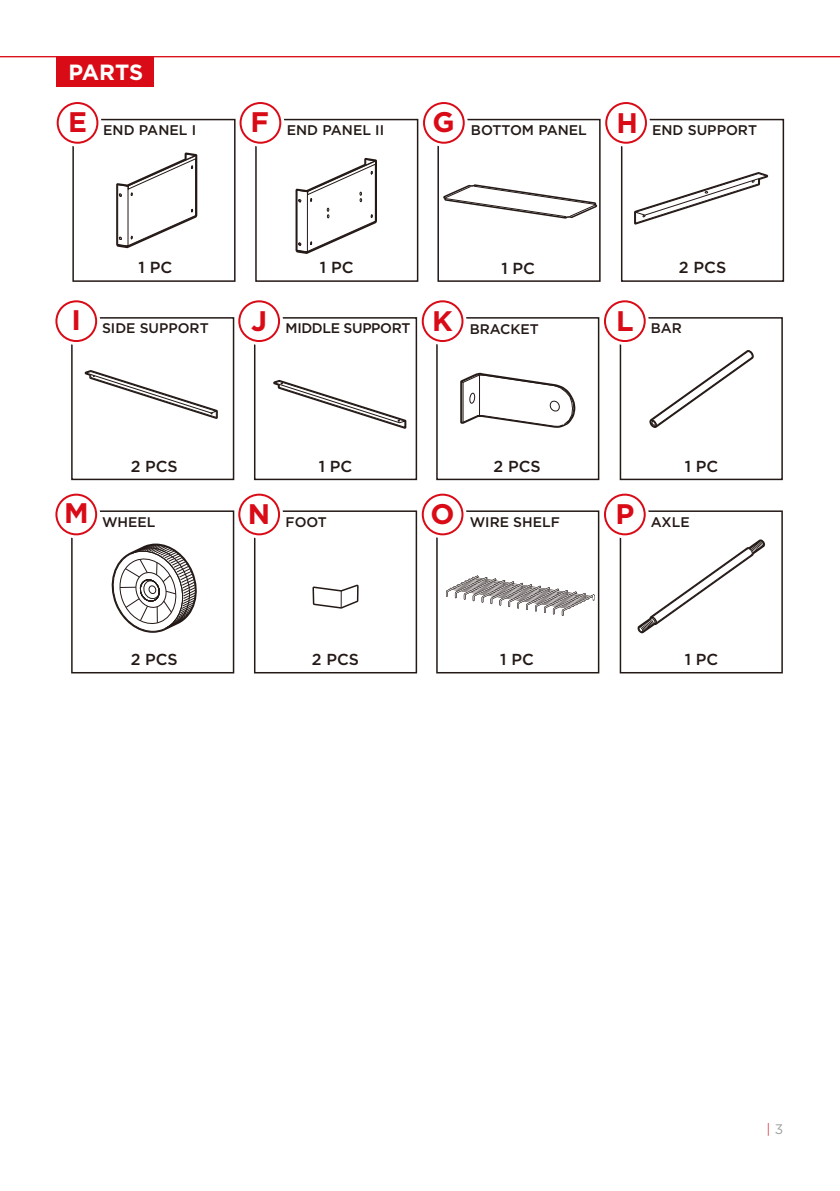
<style>
.page{position:relative;width:840px;height:1191px;background:#fff}
.page>*{position:absolute;margin:0;border:0;box-sizing:border-box;transform-origin:0 0}
.t1{font:700 22px "Gotham";letter-spacing:-.01em;color:#fff}
.t2{font:500 16px "Gotham";color:#231916}
.t3{font:500 14px "Gotham";color:#231916}
.t4{font:500 14px "Gotham";letter-spacing:-.025em;color:#231916}
.t5{font:300 13.8px "Gotham";color:#d90b17}
.s1{font-weight:400;color:#9fa0a0}
</style>
<div class="page">
<hr style="left:0;top:56px;width:839px;height:1px;background:#d90b17">
<div style="left:57px;top:57px;width:97px;height:30px;background:#d90b17"></div>
<div style="left:619px;top:317px;width:163px;height:163px;border:2px solid #231916"></div>
<div style="left:71px;top:317px;width:163px;height:163px;border:2px solid #231916"></div>
<svg style="left:58px;top:302px;width:42px;height:43px"></svg>
<div style="left:55px;top:300px;width:42px;height:42px;border:2px solid #d90b17;border-radius:50%"></div>
<div style="left:436px;top:317px;width:163px;height:163px;border:2px solid #231916"></div>
<svg style="left:424px;top:300px;width:42px;height:45px"></svg>
<div style="left:421px;top:300px;width:42px;height:42px;border:2px solid #d90b17;border-radius:50%"></div>
<div style="left:254px;top:317px;width:163px;height:163px;border:2px solid #231916"></div>
<svg style="left:240px;top:302px;width:43px;height:43px"></svg>
<div style="left:238px;top:300px;width:42px;height:42px;border:2px solid #d90b17;border-radius:50%"></div>
<div style="left:619px;top:510px;width:163px;height:163px;border:2px solid #231916"></div>
<div style="left:71px;top:510px;width:163px;height:163px;border:2px solid #231916"></div>
<svg style="left:57px;top:496px;width:43px;height:42px"></svg>
<div style="left:55px;top:493px;width:42px;height:42px;border:2px solid #d90b17;border-radius:50%"></div>
<div style="left:436px;top:510px;width:163px;height:163px;border:2px solid #231916"></div>
<svg style="left:424px;top:496px;width:42px;height:42px"></svg>
<div style="left:421px;top:493px;width:42px;height:42px;border:2px solid #d90b17;border-radius:50%"></div>
<div style="left:254px;top:510px;width:163px;height:163px;border:2px solid #231916"></div>
<svg style="left:238px;top:496px;width:45px;height:42px"></svg>
<div style="left:238px;top:493px;width:42px;height:42px;border:2px solid #d90b17;border-radius:50%"></div>
<svg style="left:604px;top:493px;width:161px;height:140px"></svg>
<svg style="left:460px;top:373px;width:115px;height:55px"></svg>
<svg style="left:84px;top:370px;width:134px;height:49px"></svg>
<svg style="left:273px;top:380px;width:133px;height:49px"></svg>
<svg style="left:446px;top:575px;width:148px;height:41px"></svg>
<svg style="left:111px;top:543px;width:86px;height:90px"></svg>
<div style="left:620px;top:119px;width:163px;height:163px;border:2px solid #231916"></div>
<svg style="left:607px;top:102px;width:42px;height:45px"></svg>
<div style="left:605px;top:102px;width:41px;height:42px;border:2px solid #d90b17;border-radius:50%"></div>
<div style="left:72px;top:119px;width:163px;height:163px;border:2px solid #231916"></div>
<svg style="left:56px;top:102px;width:45px;height:45px"></svg>
<div style="left:57px;top:102px;width:41px;height:42px;border:2px solid #d90b17;border-radius:50%"></div>
<div style="left:437px;top:119px;width:163px;height:163px;border:2px solid #231916"></div>
<svg style="left:423px;top:102px;width:44px;height:45px"></svg>
<div style="left:423px;top:102px;width:41px;height:42px;border:2px solid #d90b17;border-radius:50%"></div>
<div style="left:255px;top:119px;width:163px;height:163px;border:2px solid #231916"></div>
<svg style="left:242px;top:102px;width:42px;height:45px"></svg>
<div style="left:239px;top:102px;width:42px;height:42px;border:2px solid #d90b17;border-radius:50%"></div>
<svg style="left:116px;top:152px;width:81px;height:96px"></svg>
<svg style="left:295px;top:158px;width:82px;height:96px"></svg>
<svg style="left:634px;top:172px;width:133px;height:52px"></svg>
<svg style="left:443px;top:184px;width:154px;height:35px"></svg>
<svg style="left:604px;top:300px;width:149px;height:128px"></svg>
<svg style="left:312px;top:584px;width:46px;height:24px"></svg>
<h1 class="t1" style="left:69px;top:58px;width:76px">PARTS</h1>
<p class="t3" style="left:68px;top:121px;width:129px"><sup>E</sup> END PANEL I</p>
<p class="t3" style="left:250px;top:121px;width:135px"><sup>F</sup> END PANEL II</p>
<p class="t3" style="left:432px;top:121px;width:156px"><sup>G</sup> BOTTOM PANEL</p>
<p class="t3" style="left:616px;top:121px;width:142px"><sup>H</sup> END SUPPORT</p>
<p class="t2" style="left:139px;top:257px;width:35px">1 PC</p>
<p class="t3" style="left:71px;top:319px;width:139px"><sup>I</sup> SIDE SUPPORT</p>
<p class="t2" style="left:320px;top:257px;width:35px">1 PC</p>
<p class="t4" style="left:251px;top:319px;width:161px"><sup>J</sup> MIDDLE SUPPORT</p>
<p class="t2" style="left:501px;top:258px;width:35px">1 PC</p>
<p class="t3" style="left:432px;top:320px;width:108px"><sup>K</sup> BRACKET</p>
<p class="t2" style="left:678px;top:257px;width:49px">2 PCS</p>
<p class="t3" style="left:615px;top:319px;width:67px"><sup>L</sup> BAR</p>
<p class="t2" style="left:131px;top:455px;width:49px">2 PCS</p>
<p class="t3" style="left:64px;top:512px;width:93px"><sup>M</sup> WHEEL</p>
<p class="t2" style="left:318px;top:455px;width:35px">1 PC</p>
<p class="t3" style="left:248px;top:512px;width:80px"><sup>N</sup> FOOT</p>
<p class="t2" style="left:493px;top:456px;width:49px">2 PCS</p>
<p class="t3" style="left:430px;top:513px;width:131px"><sup>O</sup> WIRE SHELF</p>
<p class="t2" style="left:684px;top:455px;width:35px">1 PC</p>
<p class="t3" style="left:615px;top:512px;width:76px"><sup>P</sup> AXLE</p>
<p class="t2" style="left:131px;top:649px;width:49px">2 PCS</p>
<p class="t2" style="left:312px;top:649px;width:49px">2 PCS</p>
<p class="t2" style="left:500px;top:649px;width:35px">1 PC</p>
<p class="t2" style="left:684px;top:649px;width:35px">1 PC</p>
<p class="t5" style="left:766px;top:1120px;width:18px">| <span class="s1">3</span></p>
</div>
